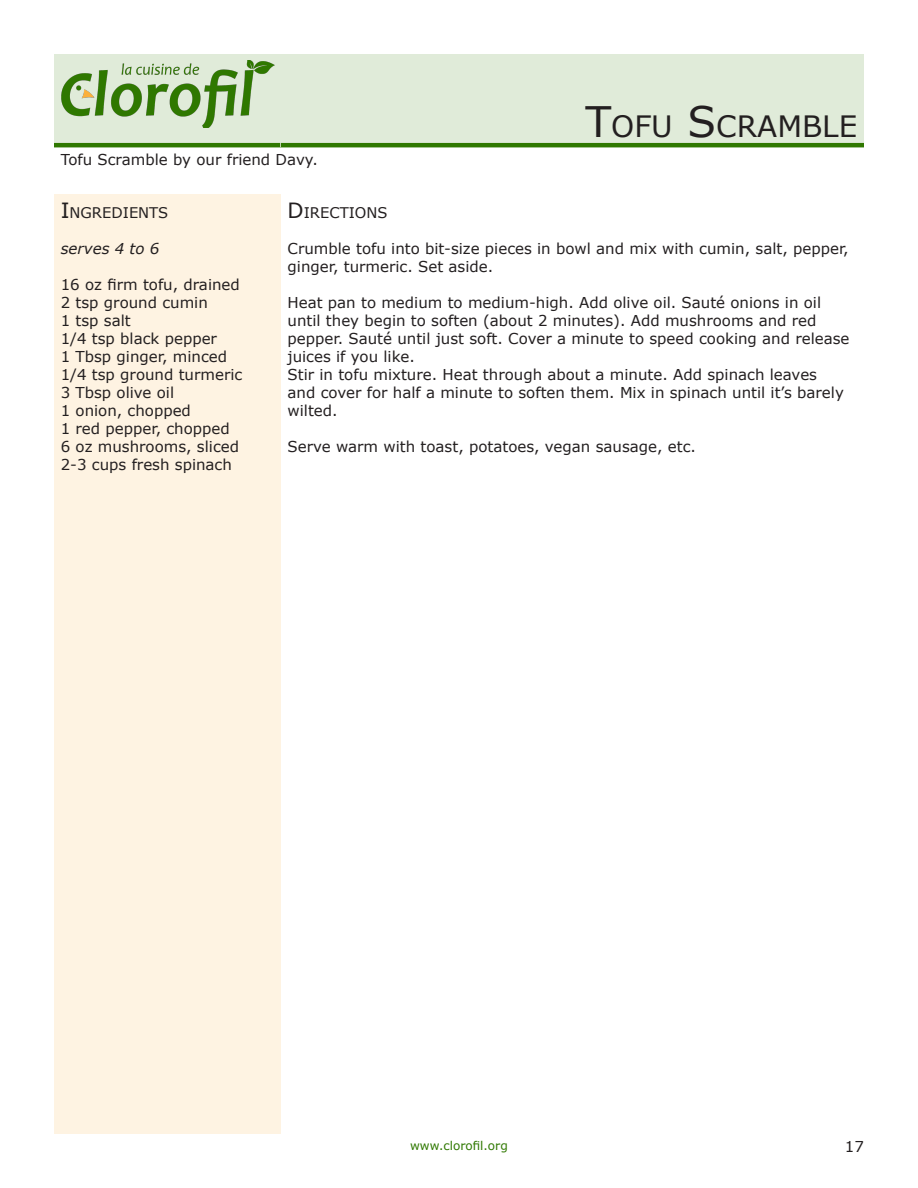
<style>
.page{position:relative;width:918px;height:1188px;background:#fff}
.page>*{position:absolute;margin:0;border:0;box-sizing:border-box;transform-origin:0 0}
.t1{font:29.4px "Verdana";color:#231f20}
.ingredients{font:15px/18px "Verdana";color:#231f20}
.ingredients-2{font:italic 15px "Verdana";color:#231f20}
.ingredients-3{font:14.7px "Verdana";color:#231f20}
.t2{font:12px "Verdana";color:#2f7800}
.s1{font-size:42px}
.s2{font-size:21px}
</style>
<div class="page">
<div style="left:54px;top:54px;width:227px;height:93px;background:#e0ebd9"></div>
<hr style="left:54px;top:143px;width:227px;height:4px;background:#2f7800">
<img style="left:61px;top:61px;width:213px;height:67px">
<div style="left:54px;top:195px;width:227px;height:939px;background:#fef3e2"></div>
<div style="left:281px;top:54px;width:583px;height:93px;background:#e0ebd9"></div>
<hr style="left:281px;top:143px;width:583px;height:4px;background:#2f7800">
<p class="ingredients" style="left:61px;top:150px;width:259px">Tofu Scramble by our friend Davy.</p>
<p class="t1" style="left:585px;top:106px;width:273px"><span class="s1">T</span>OFU <span class="s1">S</span>CRAMBLE</p>
<p class="ingredients-3" style="left:61px;top:202px;width:109px"><span class="s2">I</span>NGREDIENTS</p>
<p class="ingredients-2" style="left:61px;top:239px;width:100px">serves 4 to 6</p>
<p class="ingredients" style="left:61px;top:275px;width:181px">16 oz firm tofu, drained</p>
<p class="ingredients" style="left:61px;top:293px;width:149px">2 tsp ground cumin</p>
<p class="ingredients" style="left:61px;top:311px;width:72px">1 tsp salt</p>
<p class="ingredients" style="left:61px;top:329px;width:158px">1/4 tsp black pepper</p>
<p class="ingredients" style="left:61px;top:347px;width:168px">1 Tbsp ginger, minced</p>
<p class="ingredients" style="left:61px;top:365px;width:183px">1/4 tsp ground turmeric</p>
<p class="ingredients" style="left:61px;top:383px;width:115px">3 Tbsp olive oil</p>
<p class="ingredients" style="left:61px;top:401px;width:132px">1 onion, chopped</p>
<p class="ingredients" style="left:61px;top:419px;width:171px">1 red pepper, chopped</p>
<p class="ingredients" style="left:61px;top:437px;width:180px">6 oz mushrooms, sliced</p>
<p class="ingredients" style="left:61px;top:455px;width:173px">2-3 cups fresh spinach</p>
<p class="ingredients-3" style="left:288px;top:202px;width:102px"><span class="s2">D</span>IRECTIONS</p>
<p class="ingredients" style="left:288px;top:239px;width:563px">Crumble tofu into bit-size pieces in bowl and mix with cumin, salt, pepper, ginger, turmeric. Set aside.</p>
<p class="ingredients" style="left:288px;top:293px;width:564px">Heat pan to medium to medium-high. Add olive oil. Sauté onions in oil until they begin to soften (about 2 minutes). Add mushrooms and red pepper. Sauté until just soft. Cover a minute to speed cooking and release juices if you like.</p>
<p class="ingredients" style="left:288px;top:365px;width:558px">Stir in tofu mixture. Heat through about a minute. Add spinach leaves and cover for half a minute to soften them. Mix in spinach until it’s barely wilted.</p>
<p class="ingredients" style="left:288px;top:437px;width:410px">Serve warm with toast, potatoes, vegan sausage, etc.</p>
<p class="t2" style="left:410px;top:1137px;width:99px">www.clorofil.org</p>
<p class="ingredients" style="left:845px;top:1137px;width:21px">17</p>
</div>
